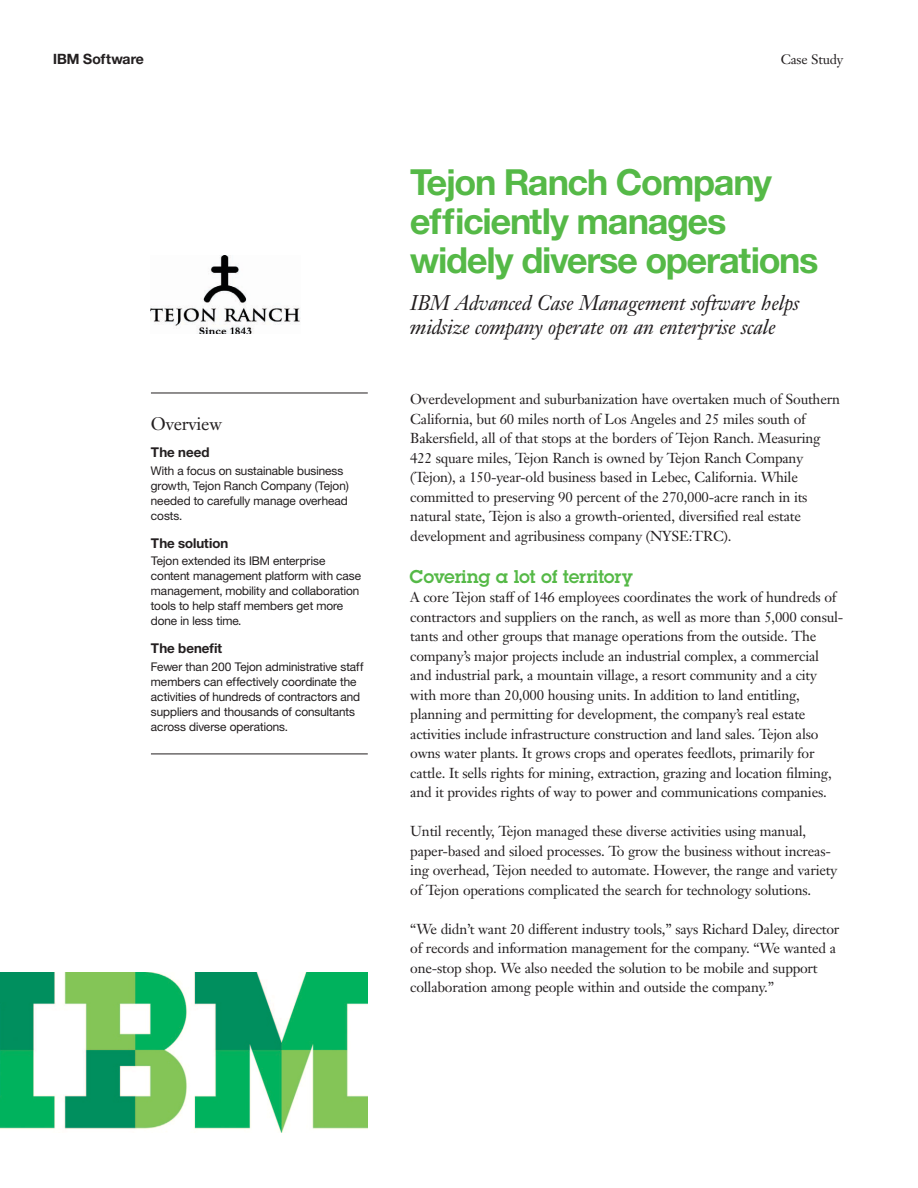
<style>
.page{position:relative;width:918px;height:1188px;background:#fff}
.page>*{position:absolute;margin:0;border:0;box-sizing:border-box;transform-origin:0 0}
.t1{font:700 36px/39px "Helv Neuefor IBM";letter-spacing:-.02em;color:#55b947}
.t2{font:italic 21px/24px "Janson Text LT Pro";letter-spacing:-.015em;color:#231f20}
.t3{font:600 18px "Lubalinfor IBM";color:#55b947}
.t4{font:18px "Janson Text LT Pro";letter-spacing:-.015em;color:#231f20}
.t5{font:14.25px/19.5px "Janson Text LT Pro";letter-spacing:-.015em;color:#231f20}
.t6{font:700 14.25px "Helv Neuefor IBM";color:#231f20}
.t7{font:700 13.5px "Helv Neuefor IBM";color:#231f20}
.t8{font:13.5px "Janson Text LT Pro";letter-spacing:-.015em;color:#231f20}
.t9{font:12px/15px "Helv Neuefor IBM";color:#231f20}
</style>
<div class="page">
<img style="left:0;top:972px;width:368px;height:161px">
<hr style="left:151px;top:393px;width:217px;height:1px;background:#231f20">
<hr style="left:151px;top:754px;width:217px;height:1px;background:#231f20">
<img style="left:151px;top:255px;width:149px;height:79px">
<p class="t6" style="left:53px;top:50px;width:92px">IBM Software</p>
<p class="t8" style="left:781px;top:51px;width:64px">Case Study</p>
<h2 class="t4" style="left:151px;top:413px;width:73px">Overview</h2>
<p class="t7" style="left:151px;top:444px;width:60px">The need</p>
<p class="t9" style="left:151px;top:463px;width:200px">With a focus on sustainable business growth, Tejon Ranch Company (Tejon) needed to carefully manage overhead costs.</p>
<p class="t7" style="left:151px;top:535px;width:79px">The solution</p>
<p class="t9" style="left:151px;top:553px;width:212px">Tejon extended its IBM enterprise content management platform with case management, mobility and collaboration tools to help staff members get more done in less time.</p>
<p class="t7" style="left:151px;top:640px;width:73px">The benefit</p>
<p class="t9" style="left:151px;top:659px;width:214px">Fewer than 200 Tejon administrative staff members can effectively coordinate the activities of hundreds of contractors and suppliers and thousands of consultants across diverse operations.</p>
<h1 class="t1" style="left:410px;top:162px;width:410px">Tejon Ranch Company efficiently manages widely diverse operations</h1>
<h2 class="t2" style="left:410px;top:291px;width:390px">IBM Advanced Case Management software helps midsize company operate on an enterprise scale</h2>
<p class="t5" style="left:410px;top:389px;width:431px">Overdevelopment and suburbanization have overtaken much of Southern California, but 60 miles north of Los Angeles and 25 miles south of Bakersfield, all of that stops at the borders of Tejon Ranch. Measuring 422 square miles, Tejon Ranch is owned by Tejon Ranch Company (Tejon), a 150-year-old business based in Lebec, California. While committed to preserving 90 percent of the 270,000-acre ranch in its natural state, Tejon is also a growth-oriented, diversified real estate development and agribusiness company (NYSE:TRC).</p>
<h2 class="t3" style="left:410px;top:564px;width:224px">Covering a lot of territory</h2>
<p class="t5" style="left:410px;top:588px;width:435px">A core Tejon staff of 146 employees coordinates the work of hundreds of contractors and suppliers on the ranch, as well as more than 5,000 consul&shy;tants and other groups that manage operations from the outside. The company’s major projects include an industrial complex, a commercial and industrial park, a mountain village, a resort community and a city with more than 20,000 housing units. In addition to land entitling, planning and permitting for development, the company’s real estate activities include infrastructure construction and land sales. Tejon also owns water plants. It grows crops and operates feedlots, primarily for cattle. It sells rights for mining, extraction, grazing and location filming, and it provides rights of way to power and communications companies.</p>
<p class="t5" style="left:410px;top:822px;width:428px">Until recently, Tejon managed these diverse activities using manual, paper-based and siloed processes. To grow the business without increas&shy;ing overhead, Tejon needed to automate. However, the range and variety of Tejon operations complicated the search for technology solutions.</p>
<p class="t5" style="left:410px;top:919px;width:431px">“We didn’t want 20 different industry tools,” says Richard Daley, director of records and information management for the company. “We wanted a one-stop shop. We also needed the solution to be mobile and support collaboration among people within and outside the company.”</p>
</div>
